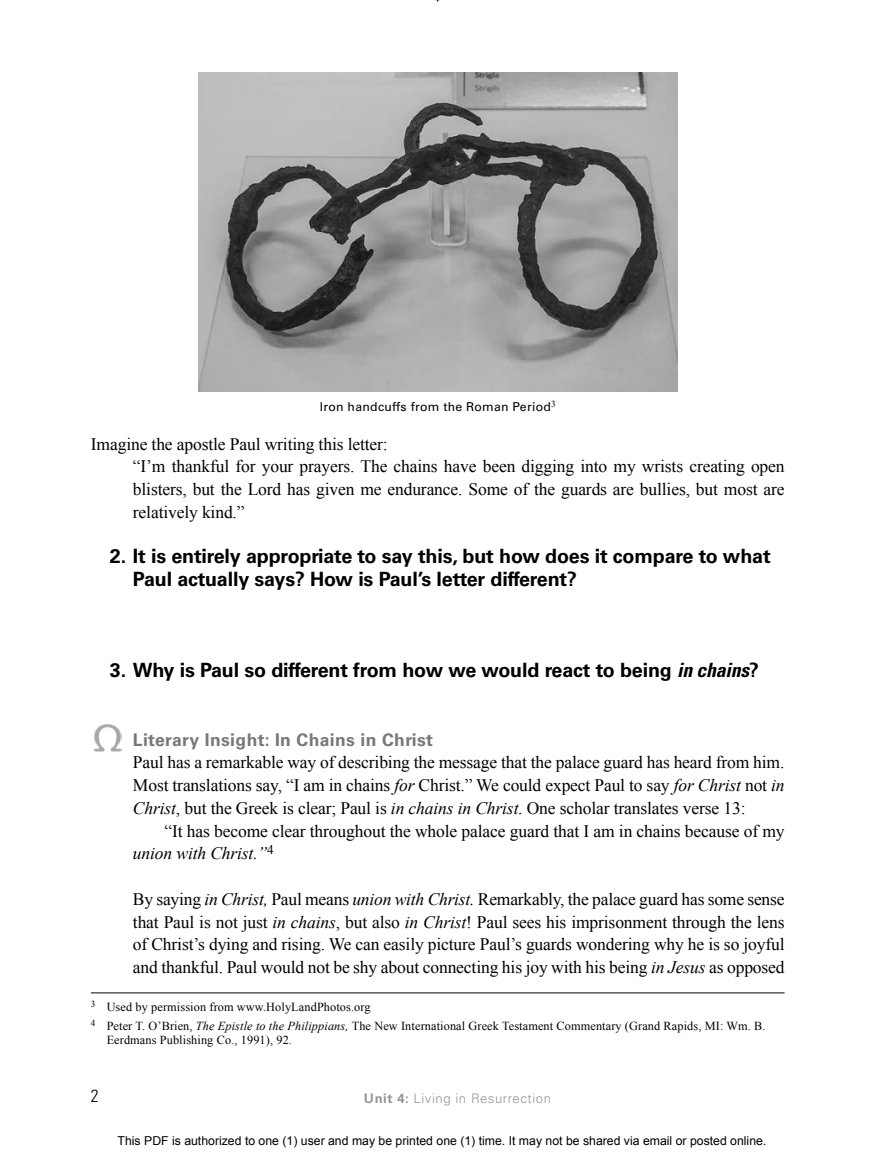
<style>
.page{position:relative;width:884px;height:1159px;background:#fff}
.page>*{position:absolute;margin:0;border:0;box-sizing:border-box;transform-origin:0 0}
.t1{font:700 19.6px/22.8px "Univers LT Std";letter-spacing:-.01em;color:#000}
.t2{font:17.5px/22.8px "Times New Roman";letter-spacing:-.01em;color:#000}
.t3{font:700 17.5px "Univers LT Std";letter-spacing:.02em;color:#77787b}
.t4{font:300 condensed 17.5px "Univers LT Std";color:#000}
.t5{font:300 13.12px "Univers LT Std";letter-spacing:.04em;color:#939598}
.t6{font:12.25px/19.8px "Times New Roman";letter-spacing:.01em;color:#000}
.t7{font:12.25px "Arial";color:#000}
.t8{font:12.25px "Univers LT Std";letter-spacing:.02em;color:#000}
.s1{font-style:italic;font-stretch:condensed}
.s2{font-style:italic}
.s3{font-weight:700}
</style>
<div class="page">
<img style="left:198px;top:72px;width:479px;height:319px">
<hr style="left:91px;top:992px;width:693px;height:1px;background:#000">
<img style="left:94px;top:724px;width:28px;height:27px">
<p class="t8" style="left:319px;top:399px;width:237px">Iron handcuffs from the Roman Period<sup>3</sup></p>
<p class="t2" style="left:133px;top:432px;width:653px;text-indent:-42px">Imagine the apostle Paul writing this letter:<br>“I’m thankful for your prayers. The chains have been digging into my wrists creating open blisters, but the Lord has given me endurance. Some of the guards are bullies, but most are relatively kind.”</p>
<p class="t1" style="left:133px;top:545px;width:639px;text-indent:-23px">2. It is entirely appropriate to say this, but how does it compare to what<br>Paul actually says? How is Paul’s letter different?</p>
<p class="t1" style="left:110px;top:659px;width:650px">3. Why is Paul so different from how we would react to being <span class="s1">in chains</span>?</p>
<p class="t3" style="left:133px;top:729px;width:301px">Literary Insight: In Chains in Christ</p>
<p class="t2" style="left:133px;top:750px;width:653px;text-align:justify">Paul has a remarkable way of describing the message that the palace guard has heard from him.<br>Most translations say, “I am in chains <span class="s2">for</span> Christ.” We could expect Paul to say <span class="s2">for Christ</span> not <span class="s2">in Christ</span>, but the Greek is clear; Paul is <span class="s2">in chains in Christ</span>. One scholar translates verse 13:</p>
<p class="t2" style="left:133px;top:818px;width:653px;text-indent:32px">“It has become clear throughout the whole palace guard that I am in chains because of my <span class="s2">union with Christ.”</span><sup>4</sup></p>
<p class="t2" style="left:133px;top:887px;width:653px;text-align:justify">By saying <span class="s2">in Christ,</span> Paul means <span class="s2">union with Christ.</span> Remarkably, the palace guard has some sense that Paul is not just <span class="s2">in chains</span>, but also <span class="s2">in Christ</span>! Paul sees his imprisonment through the lens of Christ’s dying and rising. We can easily picture Paul’s guards wondering why he is so joyful and thankful. Paul would not be shy about connecting his joy with his being <span class="s2">in Jesus</span> as opposed</p>
<p class="t6" style="left:91px;top:996px;width:676px"><sup>3</sup> Used by permission from www.HolyLandPhotos.org<br><sup>4</sup> Peter T. O’Brien, <span class="s2">The Epistle to the Philippians,</span> The New International Greek Testament Commentary (Grand Rapids, MI: Wm. B.</p>
<p class="t6" style="left:107px;top:1029px;width:187px">Eerdmans Publishing Co., 1991), 92.</p>
<p class="t4" style="left:91px;top:1084px;width:9px">2</p>
<p class="t5" style="left:364px;top:1090px;width:188px"><span class="s3">Unit 4:</span> Living in Resurrection</p>
<p class="t7" style="left:117px;top:1131px;width:650px">This PDF is authorized to one (1) user and may be printed one (1) time. It may not be shared via email or posted online.</p>
</div>
